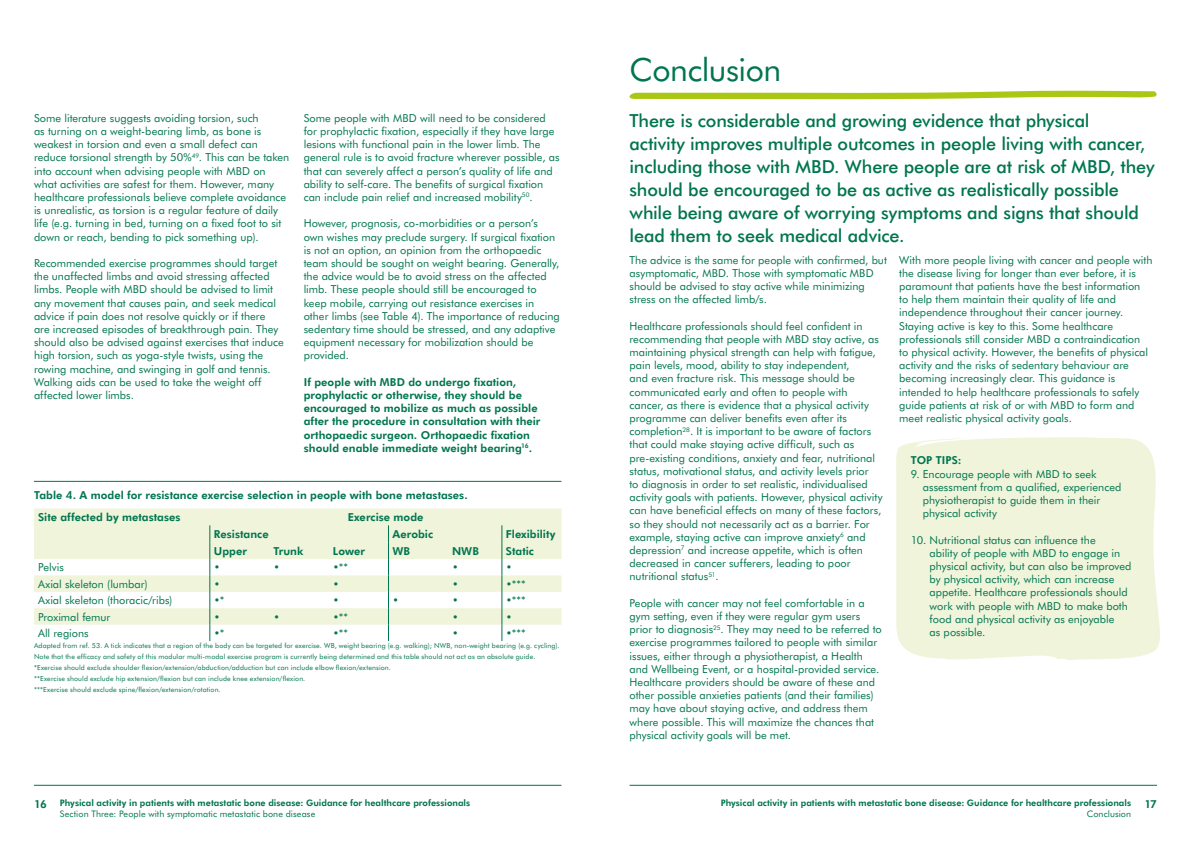
<style>
.page{position:relative;width:1191px;height:842px;background:#fff}
.page>*{position:absolute;margin:0;border:0;box-sizing:border-box;transform-origin:0 0}
.t1{font:32px "Futura BT";letter-spacing:-.015em;color:#007550}
.t2{font:500 18px/23px "Futura BT";letter-spacing:-.01em;color:#007550}
.t3{font:11px/13.2px "Futura BT";color:#007550}
.t4{font:800 11px/13.2px "Futura BT";letter-spacing:.005em;color:#007550}
.t5{font:800 9px "Futura BT";color:#007550}
.t6{font:9px "Futura BT";letter-spacing:.01em;color:#007550}
.t7{font:7px/11px "Futura BT";letter-spacing:.02em;color:#007550}
</style>
<div class="page">
<hr style="left:34px;top:785px;width:527px;height:1px;background:#007550">
<hr style="left:629px;top:785px;width:528px;height:1px;background:#007550">
<svg style="left:629px;top:91px;width:528px;height:9px"></svg>
<hr style="left:34px;top:481px;width:527px;height:1px;background:#007550">
<svg style="left:34px;top:508px;width:527px;height:117px;fill:#eff4da"></svg>
<svg style="left:388px;top:525px;width:1px;height:116px"></svg>
<svg style="left:501px;top:525px;width:1px;height:116px"></svg>
<svg style="left:209px;top:525px;width:1px;height:116px"></svg>
<div style="left:896px;top:437px;width:264px;height:224px;background:#eff4da"></div>
<p class="t3" style="left:34px;top:111px;width:257px">Some literature suggests avoiding torsion, such<br>as turning on a weight-bearing limb, as bone is weakest in torsion and even a small defect can reduce torsional strength by 50%<sup>49</sup>. This can be taken into account when advising people with MBD on what activities are safest for them. However, many healthcare professionals believe complete avoidance is unrealistic, as torsion is a regular feature of daily life (e.g. turning in bed, turning on a fixed foot to sit down or reach, bending to pick something up).</p>
<p class="t3" style="left:34px;top:256px;width:251px">Recommended exercise programmes should target the unaffected limbs and avoid stressing affected limbs. People with MBD should be advised to limit any movement that causes pain, and seek medical advice if pain does not resolve quickly or if there<br>are increased episodes of breakthrough pain. They should also be advised against exercises that induce high torsion, such as yoga-style twists, using the rowing machine, and swinging in golf and tennis.<br>Walking aids can be used to take the weight off affected lower limbs.</p>
<p class="t3" style="left:304px;top:111px;width:257px">Some people with MBD will need to be considered for prophylactic fixation, especially if they have large lesions with functional pain in the lower limb. The general rule is to avoid fracture wherever possible, as that can severely affect a person’s quality of life and ability to self-care. The benefits of surgical fixation can include pain relief and increased mobility<sup>50</sup>.</p>
<p class="t3" style="left:304px;top:217px;width:257px">However, prognosis, co-morbidities or a person’s own wishes may preclude surgery. If surgical fixation is not an option, an opinion from the orthopaedic team should be sought on weight bearing. Generally, the advice would be to avoid stress on the affected limb. These people should still be encouraged to keep mobile, carrying out resistance exercises in other limbs (see Table 4). The importance of reducing sedentary time should be stressed, and any adaptive equipment necessary for mobilization should be provided.</p>
<p class="t4" style="left:304px;top:375px;width:238px">If people with MBD do undergo fixation, prophylactic or otherwise, they should be encouraged to mobilize as much as possible after the procedure in consultation with their orthopaedic surgeon. Orthopaedic fixation should enable immediate weight bearing<sup>16</sup>.</p>
<p class="t4" style="left:38px;top:484px;width:431px;line-height:22.5px;text-indent:-4px">Table 4. A model for resistance exercise selection in people with bone metastases.<br>Site affected by metastases</p>
<p class="t4" style="left:348px;top:511px;width:77px">Exercise mode</p>
<p class="t4" style="left:214px;top:528px;width:56px">Resistance</p>
<p class="t4" style="left:392px;top:528px;width:42px">Aerobic</p>
<p class="t4" style="left:506px;top:528px;width:51px">Flexibility</p>
<p class="t4" style="left:214px;top:544px;width:35px">Upper</p>
<p class="t4" style="left:273px;top:544px;width:31px">Trunk</p>
<p class="t4" style="left:333px;top:544px;width:34px">Lower</p>
<p class="t4" style="left:392px;top:544px;width:19px">WB</p>
<p class="t4" style="left:452px;top:544px;width:28px">NWB</p>
<p class="t4" style="left:506px;top:544px;width:30px">Static</p>
<p class="t3" style="left:38px;top:561px;width:27px">Pelvis</p>
<p class="t3" style="left:214px;top:561px;width:8px">•</p>
<p class="t3" style="left:273px;top:561px;width:8px">•</p>
<p class="t3" style="left:333px;top:561px;width:17px">•**</p>
<p class="t3" style="left:452px;top:561px;width:8px">•</p>
<p class="t3" style="left:506px;top:561px;width:8px">•</p>
<p class="t3" style="left:38px;top:577px;width:111px">Axial skeleton (lumbar)</p>
<p class="t3" style="left:214px;top:577px;width:8px">•</p>
<p class="t3" style="left:333px;top:577px;width:8px">•</p>
<p class="t3" style="left:452px;top:577px;width:8px">•</p>
<p class="t3" style="left:506px;top:577px;width:21px">•***</p>
<p class="t3" style="left:38px;top:594px;width:136px">Axial skeleton (thoracic/ribs)</p>
<p class="t3" style="left:214px;top:594px;width:12px">•*</p>
<p class="t3" style="left:333px;top:594px;width:8px">•</p>
<p class="t3" style="left:392px;top:594px;width:8px">•</p>
<p class="t3" style="left:452px;top:594px;width:8px">•</p>
<p class="t3" style="left:506px;top:594px;width:21px">•***</p>
<p class="t3" style="left:38px;top:610px;width:74px">Proximal femur</p>
<p class="t3" style="left:214px;top:610px;width:8px">•</p>
<p class="t3" style="left:273px;top:610px;width:8px">•</p>
<p class="t3" style="left:333px;top:610px;width:17px">•**</p>
<p class="t3" style="left:452px;top:610px;width:8px">•</p>
<p class="t3" style="left:506px;top:610px;width:8px">•</p>
<p class="t3" style="left:38px;top:626px;width:52px">All regions</p>
<p class="t3" style="left:214px;top:626px;width:12px">•*</p>
<p class="t3" style="left:333px;top:626px;width:17px">•**</p>
<p class="t3" style="left:452px;top:626px;width:8px">•</p>
<p class="t3" style="left:506px;top:626px;width:21px">•***</p>
<p class="t7" style="left:34px;top:640px;width:527px">Adapted from ref. 53. A tick indicates that a region of the body can be targeted for exercise. WB, weight bearing (e.g. walking); NWB, non-weight bearing (e.g. cycling).<br>Note that the efficacy and safety of this modular multi-modal exercise program is currently being determined and this table should not act as an absolute guide. *Exercise should exclude shoulder flexion/extension/abduction/adduction but can include elbow flexion/extension.<br>**Exercise should exclude hip extension/flexion but can include knee extension/flexion.<br>***Exercise should exclude spine/flexion/extension/rotation.</p>
<h1 class="t1" style="left:629px;top:50px;width:153px">Conclusion</h1>
<p class="t2" style="left:629px;top:109px;width:526px">There is considerable and growing evidence that physical<br>activity improves multiple outcomes in people living with cancer, including those with MBD. Where people are at risk of MBD, they should be encouraged to be as active as realistically possible while being aware of worrying symptoms and signs that should lead them to seek medical advice.</p>
<p class="t3" style="left:629px;top:253px;width:259px">The advice is the same for people with confirmed, but asymptomatic, MBD. Those with symptomatic MBD should be advised to stay active while minimizing stress on the affected limb/s.</p>
<p class="t3" style="left:629px;top:319px;width:254px">Healthcare professionals should feel confident in recommending that people with MBD stay active, as maintaining physical strength can help with fatigue, pain levels, mood, ability to stay independent,<br>and even fracture risk. This message should be communicated early and often to people with cancer, as there is evidence that a physical activity programme can deliver benefits even after its completion<sup>28</sup>. It is important to be aware of factors that could make staying active difficult, such as pre-existing conditions, anxiety and fear, nutritional status, motivational status, and activity levels prior<br>to diagnosis in order to set realistic, individualised activity goals with patients. However, physical activity can have beneficial effects on many of these factors, so they should not necessarily act as a barrier. For example, staying active can improve anxiety<sup>6</sup> and depression<sup>7</sup> and increase appetite, which is often decreased in cancer sufferers, leading to poor nutritional status<sup>51</sup>.</p>
<p class="t3" style="left:629px;top:596px;width:254px">People with cancer may not feel comfortable in a gym setting, even if they were regular gym users prior to diagnosis<sup>25</sup>. They may need to be referred to exercise programmes tailored to people with similar issues, either through a physiotherapist, a Health and Wellbeing Event, or a hospital-provided service.<br>Healthcare providers should be aware of these and other possible anxieties patients (and their families) may have about staying active, and address them where possible. This will maximize the chances that physical activity goals will be met.</p>
<p class="t3" style="left:899px;top:253px;width:255px">With more people living with cancer and people with the disease living for longer than ever before, it is paramount that patients have the best information<br>to help them maintain their quality of life and independence throughout their cancer journey.<br>Staying active is key to this. Some healthcare professionals still consider MBD a contraindication<br>to physical activity. However, the benefits of physical activity and the risks of sedentary behaviour are becoming increasingly clear. This guidance is intended to help healthcare professionals to safely guide patients at risk of or with MBD to form and meet realistic physical activity goals.</p>
<p class="t4" style="left:911px;top:454px;width:52px">TOP TIPS:</p>
<p class="t3" style="left:922px;top:467px;width:200px;text-indent:-12px">9. Encourage people with MBD to seek assessment from a qualified, experienced physiotherapist to guide them in their physical activity</p>
<p class="t3" style="left:929px;top:533px;width:203px;text-indent:-19px">10. Nutritional status can influence the<br>ability of people with MBD to engage in physical activity, but can also be improved by physical activity, which can increase appetite. Healthcare professionals should work with people with MBD to make both food and physical activity as enjoyable<br>as possible.</p>
<p class="t5" style="left:60px;top:797px;width:412px">Physical activity in patients with metastatic bone disease: Guidance for healthcare professionals</p>
<p class="t6" style="left:60px;top:808px;width:257px">Section Three: People with symptomatic metastatic bone disease</p>
<p class="t5" style="left:720px;top:797px;width:412px">Physical activity in patients with metastatic bone disease: Guidance for healthcare professionals</p>
<p class="t6" style="left:1086px;top:808px;width:46px">Conclusion</p>
<p class="t4" style="left:34px;top:797px;width:14px">16</p>
<p class="t4" style="left:1144px;top:797px;width:14px">17</p>
</div>
